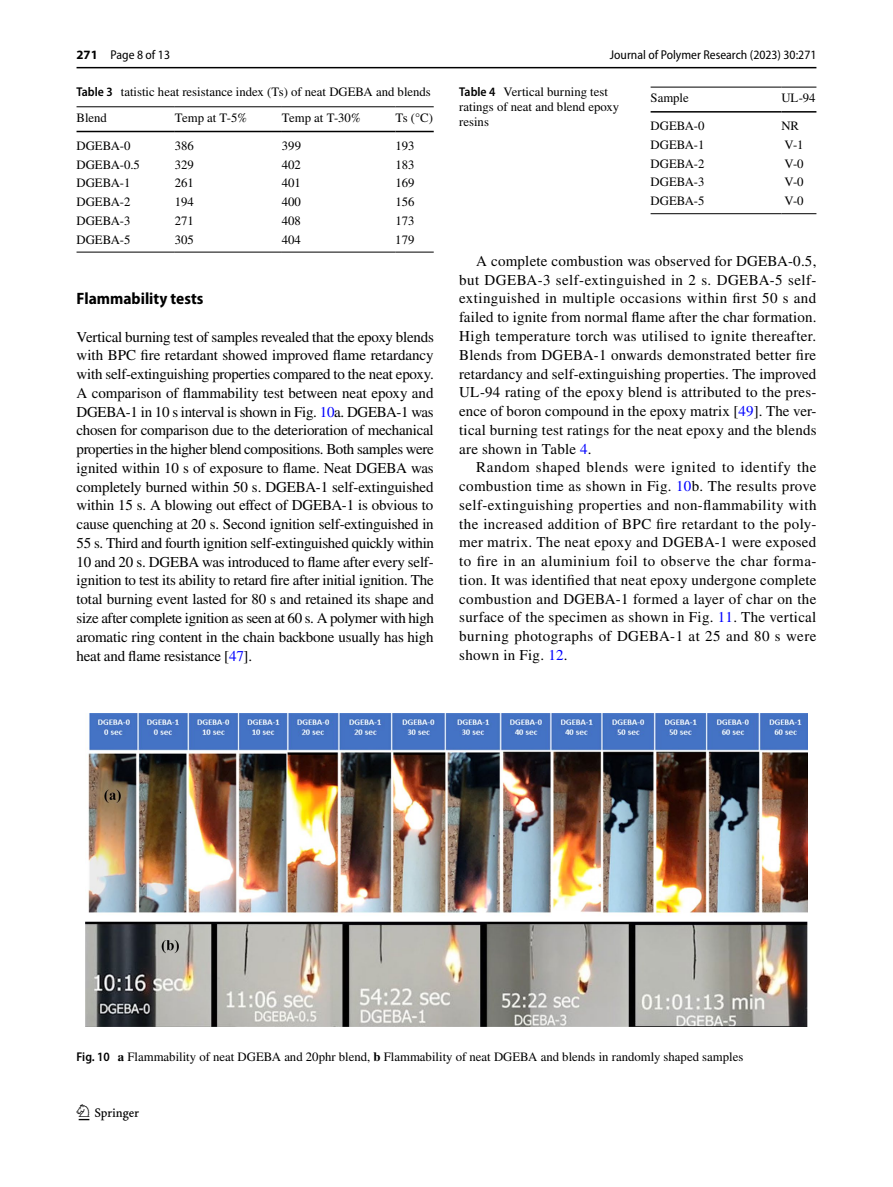
<style>
.page{position:relative;width:893px;height:1187px;background:#fff}
.page>*{position:absolute;margin:0;border:0;box-sizing:border-box;transform-origin:0 0}
.t1{font:22.5px "Springnew Regular 2";color:#000}
.t2{font:700 semi-condensed 16.5px "Myriad Pro";color:#000}
.t3{font:15px/18.8px "STIX";letter-spacing:.015em;color:#000;text-align:justify}
.t4{font:12.75px/15px "STIX";color:#000}
.t5{font:semi-condensed 12.75px "Myriad Pro";color:#000}
.s1{font-weight:700;font-stretch:normal}
.s2{font-family:"Myriad Pro";font-weight:600;font-stretch:semi-condensed}
.s3{color:#00f}
.s4{font-weight:700}
</style>
<div class="page">
<hr style="left:77px;top:67px;width:739px;height:1px;background:#000">
<hr style="left:77px;top:106px;width:98px;height:1px;background:#000">
<hr style="left:77px;top:131px;width:98px;height:1px;background:#000">
<hr style="left:175px;top:106px;width:107px;height:1px;background:#000">
<hr style="left:175px;top:131px;width:107px;height:1px;background:#000">
<hr style="left:282px;top:106px;width:113px;height:1px;background:#000">
<hr style="left:282px;top:131px;width:113px;height:1px;background:#000">
<hr style="left:395px;top:106px;width:39px;height:1px;background:#000">
<hr style="left:395px;top:131px;width:39px;height:1px;background:#000">
<hr style="left:77px;top:252px;width:98px;height:1px;background:#000">
<hr style="left:175px;top:252px;width:107px;height:1px;background:#000">
<hr style="left:282px;top:252px;width:113px;height:1px;background:#000">
<hr style="left:395px;top:252px;width:39px;height:1px;background:#000">
<img style="left:85px;top:713px;width:723px;height:313px">
<hr style="left:651px;top:87px;width:130px;height:1px;background:#000">
<hr style="left:651px;top:111px;width:130px;height:2px;background:#000">
<hr style="left:781px;top:87px;width:35px;height:1px;background:#000">
<hr style="left:781px;top:111px;width:35px;height:2px;background:#000">
<hr style="left:651px;top:213px;width:130px;height:1px;background:#000">
<hr style="left:781px;top:213px;width:35px;height:1px;background:#000">
<p class="t5" style="left:77px;top:48px;width:95px"><span class="s1">271</span> Page 8 of 13</p>
<p class="t4" style="left:77px;top:80px;width:356px;line-height:25.5px"><span class="s2">Table 3</span> tatistic heat resistance index (Ts) of neat DGEBA and blends<br>Blend</p>
<p class="t4" style="left:175px;top:111px;width:74px">Temp at T-5%</p>
<p class="t4" style="left:282px;top:111px;width:80px">Temp at T-30%</p>
<p class="t4" style="left:395px;top:111px;width:39px">Ts (°C)</p>
<p class="t4" style="left:77px;top:139px;width:55px">DGEBA-0</p>
<p class="t4" style="left:175px;top:139px;width:21px">386</p>
<p class="t4" style="left:282px;top:139px;width:21px">399</p>
<p class="t4" style="left:395px;top:139px;width:21px">193</p>
<p class="t4" style="left:77px;top:158px;width:65px">DGEBA-0.5</p>
<p class="t4" style="left:175px;top:158px;width:21px">329</p>
<p class="t4" style="left:282px;top:158px;width:21px">402</p>
<p class="t4" style="left:395px;top:158px;width:21px">183</p>
<p class="t4" style="left:76px;top:176px;width:55px">DGEBA-1</p>
<p class="t4" style="left:175px;top:176px;width:21px">261</p>
<p class="t4" style="left:282px;top:176px;width:21px">401</p>
<p class="t4" style="left:395px;top:176px;width:21px">169</p>
<p class="t4" style="left:76px;top:195px;width:55px">DGEBA-2</p>
<p class="t4" style="left:175px;top:195px;width:21px">194</p>
<p class="t4" style="left:282px;top:195px;width:21px">400</p>
<p class="t4" style="left:395px;top:195px;width:21px">156</p>
<p class="t4" style="left:76px;top:214px;width:55px">DGEBA-3</p>
<p class="t4" style="left:175px;top:214px;width:21px">271</p>
<p class="t4" style="left:282px;top:214px;width:21px">408</p>
<p class="t4" style="left:395px;top:214px;width:21px">173</p>
<p class="t4" style="left:76px;top:233px;width:55px">DGEBA-5</p>
<p class="t4" style="left:175px;top:233px;width:21px">305</p>
<p class="t4" style="left:282px;top:233px;width:21px">404</p>
<p class="t4" style="left:395px;top:233px;width:21px">179</p>
<p class="t2" style="left:77px;top:289px;width:128px">Flammability tests</p>
<p class="t3" style="left:77px;top:328px;width:359px">Vertical burning test of samples revealed that the epoxy blends with BPC fire retardant showed improved flame retardancy with self-extinguishing properties compared to the neat epoxy.<br>A comparison of flammability test between neat epoxy and DGEBA-1 in 10 s interval is shown in Fig. <span class="s3">10</span>a. DGEBA-1 was chosen for comparison due to the deterioration of mechanical properties in the higher blend compositions. Both samples were ignited within 10 s of exposure to flame. Neat DGEBA was completely burned within 50 s. DGEBA-1 self-extinguished within 15 s. A blowing out effect of DGEBA-1 is obvious to cause quenching at 20 s. Second ignition self-extinguished in 55 s. Third and fourth ignition self-extinguished quickly within 10 and 20 s. DGEBA was introduced to flame after every self&shy;ignition to test its ability to retard fire after initial ignition. The total burning event lasted for 80 s and retained its shape and size after complete ignition as seen at 60 s. A polymer with high aromatic ring content in the chain backbone usually has high heat and flame resistance [<span class="s3">47</span>].</p>
<p class="t5" style="left:610px;top:48px;width:208px">Journal of Polymer Research (2023) 30:271</p>
<p class="t4" style="left:459px;top:85px;width:162px"><span class="s2">Table 4</span> Vertical burning test ratings of neat and blend epoxy resins</p>
<p class="t4" style="left:651px;top:91px;width:40px">Sample</p>
<p class="t4" style="left:781px;top:91px;width:36px">UL-94</p>
<p class="t4" style="left:651px;top:119px;width:55px">DGEBA-0</p>
<p class="t4" style="left:781px;top:119px;width:19px">NR</p>
<p class="t4" style="left:651px;top:138px;width:55px">DGEBA-1</p>
<p class="t4" style="left:785px;top:138px;width:21px">V-1</p>
<p class="t4" style="left:651px;top:157px;width:55px">DGEBA-2</p>
<p class="t4" style="left:785px;top:157px;width:21px">V-0</p>
<p class="t4" style="left:651px;top:175px;width:55px">DGEBA-3</p>
<p class="t4" style="left:785px;top:175px;width:21px">V-0</p>
<p class="t4" style="left:651px;top:194px;width:55px">DGEBA-5</p>
<p class="t4" style="left:785px;top:194px;width:21px">V-0</p>
<p class="t3" style="left:459px;top:252px;width:359px;text-indent:17px">A complete combustion was observed for DGEBA-0.5, but DGEBA-3 self-extinguished in 2 s. DGEBA-5 self&shy;extinguished in multiple occasions within first 50 s and failed to ignite from normal flame after the char formation.<br>High temperature torch was utilised to ignite thereafter.<br>Blends from DGEBA-1 onwards demonstrated better fire retardancy and self-extinguishing properties. The improved UL-94 rating of the epoxy blend is attributed to the pres&shy;ence of boron compound in the epoxy matrix [<span class="s3">49</span>]. The ver&shy;tical burning test ratings for the neat epoxy and the blends are shown in Table <span class="s3">4</span>.</p>
<p class="t3" style="left:459px;top:459px;width:359px;text-indent:17px">Random shaped blends were ignited to identify the combustion time as shown in Fig. <span class="s3">10</span>b. The results prove self-extinguishing properties and non-flammability with the increased addition of BPC fire retardant to the poly&shy;mer matrix. The neat epoxy and DGEBA-1 were exposed to fire in an aluminium foil to observe the char forma&shy;tion. It was identified that neat epoxy undergone complete combustion and DGEBA-1 formed a layer of char on the surface of the specimen as shown in Fig. <span class="s3">11</span>. The vertical burning photographs of DGEBA-1 at 25 and 80 s were shown in Fig. <span class="s3">12</span>.</p>
<p class="t4" style="left:77px;top:1050px;width:668px"><span class="s2">Fig. 10</span> <span class="s4">a</span> Flammability of neat DGEBA and 20phr blend, <span class="s4">b</span> Flammability of neat DGEBA and blends in randomly shaped samples</p>
<h1 class="t1" style="left:79px;top:1104px;width:62px">1 3</h1>
</div>
